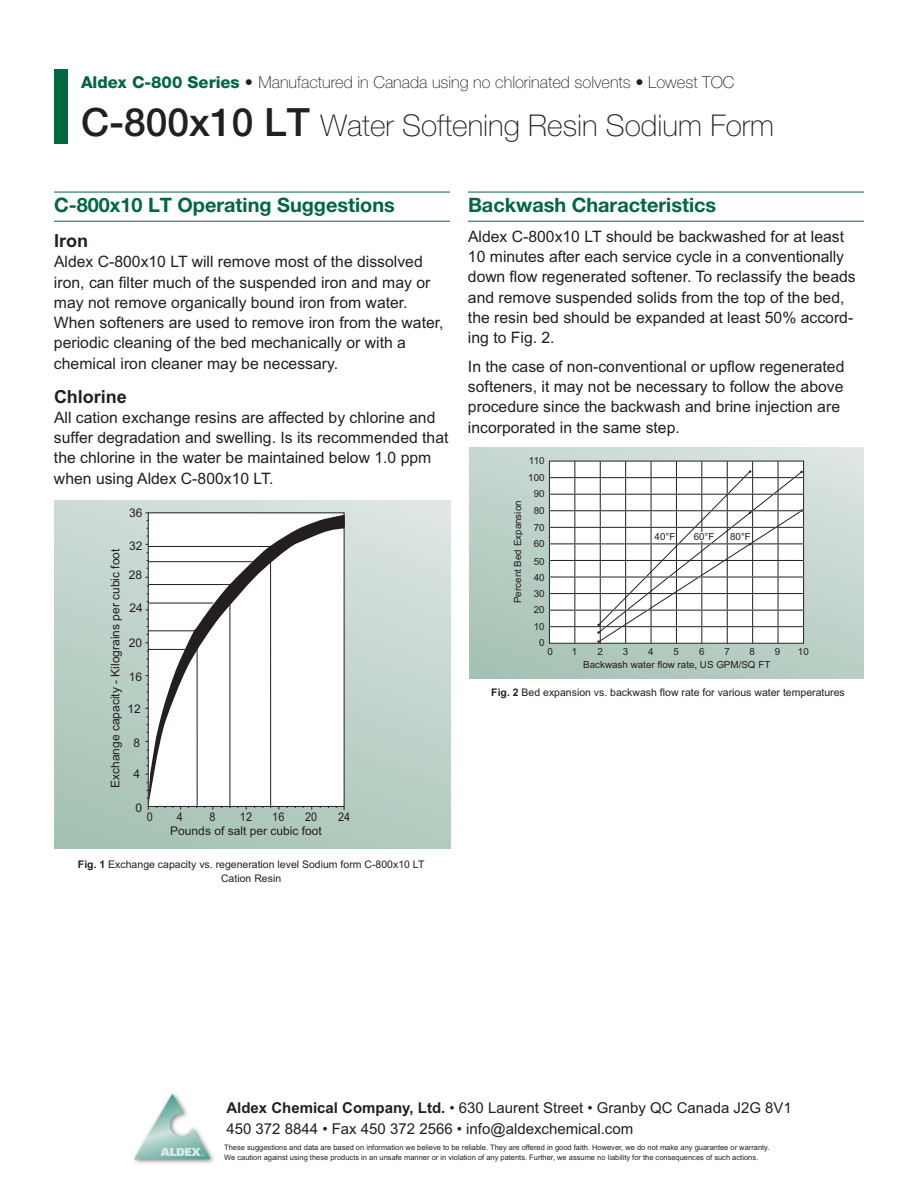
<style>
.page{position:relative;width:918px;height:1188px;background:#fff}
.page>*{position:absolute;margin:0;border:0;box-sizing:border-box;transform-origin:0 0}
.t1{font:100 30px "Helvetica ISVT";color:#231f20}
.t2{font:700 19.8px "Helvetica ISVT";color:#00673e}
.t3{font:700 18px "Arial";color:#231f20}
.t4{font:100 16.5px "Helvetica ISVT";color:#231f20}
.t5{font:15.75px/20.2px "Arial";color:#231f20}
.t6{font:15px/21px "Arial";color:#231f20}
.t7{font:12px "Arial";color:#231f20}
.t8{font:12px "Arial";color:#231f20;scale:.91 1}
.t9{font:10.5px/14.2px "Arial";color:#231f20;text-align:center}
.t10{font:9.75px/16.2px "Arial";color:#231f20;text-align:justify}
.t11{font:7.5px/10.5px "Arial";color:#231f20}
.s1{font-weight:800;color:#00673e}
.s2{font-weight:800}
.s3{font-weight:500;font-size:39px}
.s4{font-weight:700}
</style>
<div class="page">
<img style="left:134px;top:1093px;width:80px;height:71px">
<hr style="left:54px;top:192px;width:396px;height:1px;background:#00673e">
<hr style="left:54px;top:221px;width:396px;height:1px;background:#00673e">
<hr style="left:468px;top:192px;width:396px;height:1px;background:#00673e">
<hr style="left:468px;top:221px;width:396px;height:1px;background:#00673e">
<div style="left:54px;top:69px;width:14px;height:75px;background:#00673e"></div>
<div style="left:470px;top:447px;width:394px;height:232px;background:linear-gradient(to bottom,#d1ded9,#adc7ba)"></div>
<div style="left:549px;top:461px;width:255px;height:182px;background:#fff"></div>
<div style="left:549px;top:461px;width:255px;height:183px;border:1px solid #231f20"></div>
<hr style="left:676px;top:461px;width:1px;height:183px;background:#231f20">
<hr style="left:625px;top:461px;width:1px;height:183px;background:#231f20">
<hr style="left:575px;top:461px;width:1px;height:183px;background:#231f20">
<hr style="left:778px;top:461px;width:1px;height:183px;background:#231f20">
<hr style="left:727px;top:461px;width:1px;height:183px;background:#231f20">
<hr style="left:702px;top:461px;width:1px;height:183px;background:#231f20">
<hr style="left:651px;top:461px;width:1px;height:183px;background:#231f20">
<hr style="left:600px;top:461px;width:1px;height:183px;background:#231f20">
<hr style="left:752px;top:461px;width:1px;height:183px;background:#231f20">
<hr style="left:549px;top:477px;width:255px;height:1px;background:#231f20">
<hr style="left:549px;top:494px;width:255px;height:1px;background:#231f20">
<hr style="left:549px;top:560px;width:255px;height:1px;background:#231f20">
<hr style="left:549px;top:527px;width:255px;height:1px;background:#231f20">
<hr style="left:549px;top:593px;width:255px;height:1px;background:#231f20">
<hr style="left:549px;top:544px;width:255px;height:1px;background:#231f20">
<hr style="left:549px;top:510px;width:255px;height:1px;background:#231f20">
<hr style="left:549px;top:577px;width:255px;height:1px;background:#231f20">
<hr style="left:549px;top:626px;width:255px;height:1px;background:#231f20">
<hr style="left:549px;top:610px;width:255px;height:1px;background:#231f20">
<svg style="left:597px;top:470px;width:206px;height:173px"></svg>
<div style="left:698px;top:532px;width:8px;height:8px;background:#fff"></div>
<div style="left:54px;top:500px;width:397px;height:348px;background:linear-gradient(to bottom,#d5e0dc,#aac6b8)"></div>
<svg style="left:145px;top:544px;width:126px;height:266px"></svg>
<svg style="left:148px;top:515px;width:198px;height:291px"></svg>
<p class="t4" style="left:81px;top:76px;width:655px"><span class="s1">Aldex C-800 Series</span> <span class="s2">•</span> Manufactured in Canada using no chlorinated solvents • Lowest TOC</p>
<h1 class="t1" style="left:81px;top:115px;width:695px"><span class="s3">C-800x10 LT</span> Water Softening Resin Sodium Form</h1>
<p class="t2" style="left:54px;top:198px;width:342px">C-800x10 LT Operating Suggestions</p>
<p class="t3" style="left:54px;top:230px;width:35px">Iron</p>
<p class="t5" style="left:54px;top:252px;width:391px">Aldex C-800x10 LT will remove most of the dissolved iron, can filter much of the suspended iron and may or may not remove organically bound iron from water.<br>When softeners are used to remove iron from the water, periodic cleaning of the bed mechanically or with a chemical iron cleaner may be necessary.</p>
<p class="t3" style="left:54px;top:386px;width:74px">Chlorine</p>
<p class="t5" style="left:54px;top:407px;width:396px">All cation exchange resins are affected by chlorine and suffer degradation and swelling. Is its recommended that the chlorine in the water be maintained below 1.0 ppm when using Aldex C-800x10 LT.</p>
<p class="t7" style="left:129px;top:505px;width:15px">36</p>
<p class="t7" style="left:129px;top:538px;width:15px">32</p>
<p class="t7" style="left:129px;top:567px;width:15px">28</p>
<p class="t7" style="left:130px;top:599px;width:15px">24</p>
<p class="t7" style="left:129px;top:635px;width:15px">20</p>
<p class="t7" style="left:129px;top:669px;width:15px">16</p>
<p class="t7" style="left:127px;top:701px;width:15px">12</p>
<p class="t7" style="left:134px;top:735px;width:8px">8</p>
<p class="t7" style="left:134px;top:766px;width:8px">4</p>
<p class="t7" style="left:135px;top:800px;width:8px">0</p>
<p class="t7" style="left:107px;top:788px;width:241px;rotate:-90deg">Exchange capacity - Kilograins per cubic foot</p>
<p class="t8" style="left:147px;top:809px;width:8px">0</p>
<p class="t8" style="left:177px;top:809px;width:8px">4</p>
<p class="t8" style="left:210px;top:809px;width:8px">8</p>
<p class="t8" style="left:240px;top:809px;width:15px">12</p>
<p class="t8" style="left:272px;top:809px;width:15px">16</p>
<p class="t8" style="left:305px;top:809px;width:15px">20</p>
<p class="t8" style="left:338px;top:809px;width:15px">24</p>
<p class="t7" style="left:170px;top:823px;width:153px">Pounds of salt per cubic foot</p>
<p class="t9" style="left:78px;top:857px;width:348px"><span class="s4">Fig. 1</span> Exchange capacity vs. regeneration level Sodium form C-800x10 LT<br>Cation Resin</p>
<p class="t2" style="left:468px;top:198px;width:250px">Backwash Characteristics</p>
<p class="t5" style="left:468px;top:226px;width:389px">Aldex C-800x10 LT should be backwashed for at least 10 minutes after each service cycle in a conventionally down flow regenerated softener. To reclassify the beads and remove suspended solids from the top of the bed, the resin bed should be expanded at least 50% accord&shy;ing to Fig. 2.</p>
<p class="t5" style="left:468px;top:356px;width:378px">In the case of non-conventional or upflow regenerated softeners, it may not be necessary to follow the above procedure since the backwash and brine injection are incorporated in the same step.</p>
<p class="t10" style="left:529px;top:453px;width:17px">110</p>
<p class="t10" style="left:534px;top:486px;width:12px">90<br>80</p>
<p class="t10" style="left:534px;top:520px;width:12px;line-height:16.6px">70<br>60<br>50</p>
<p class="t10" style="left:534px;top:569px;width:12px">40<br>30<br>20</p>
<p class="t10" style="left:534px;top:619px;width:12px;text-align:center">10<br>0</p>
<p class="t10" style="left:528px;top:469px;width:18px">100</p>
<p class="t10" style="left:510px;top:603px;width:104px;rotate:-90deg">Percent Bed Expansion</p>
<p class="t10" style="left:655px;top:528px;width:22px">40°F</p>
<p class="t10" style="left:694px;top:528px;width:22px">60°F</p>
<p class="t10" style="left:730px;top:528px;width:22px">80°F</p>
<p class="t10" style="left:547px;top:643px;width:7px">0</p>
<p class="t10" style="left:572px;top:643px;width:7px">1</p>
<p class="t10" style="left:597px;top:643px;width:7px">2</p>
<p class="t10" style="left:623px;top:643px;width:7px">3</p>
<p class="t10" style="left:648px;top:643px;width:7px">4</p>
<p class="t10" style="left:674px;top:643px;width:7px">5</p>
<p class="t10" style="left:699px;top:643px;width:7px">6</p>
<p class="t10" style="left:724px;top:643px;width:7px">7</p>
<p class="t10" style="left:749px;top:643px;width:7px">8</p>
<p class="t10" style="left:775px;top:643px;width:7px">9</p>
<p class="t10" style="left:798px;top:643px;width:12px">10</p>
<p class="t10" style="left:583px;top:656px;width:189px">Backwash water flow rate, US GPM/SQ FT</p>
<p class="t9" style="left:491px;top:685px;width:355px"><span class="s4">Fig. 2</span> Bed expansion vs. backwash flow rate for various water temperatures</p>
<p class="t6" style="left:226px;top:1098px;width:567px"><span class="s4">Aldex Chemical Company, Ltd.</span> • 630 Laurent Street • Granby QC Canada J2G 8V1<br>450 372 8844 • Fax 450 372 2566 • info@aldexchemical.com</p>
<p class="t11" style="left:224px;top:1142px;width:547px">These suggestions and data are based on information we believe to be reliable. They are offered in good faith. However, we do not make any guarantee or warranty.<br>We caution against using these products in an unsafe manner or in violation of any patents. Further, we assume no liability for the consequences of such actions.</p>
</div>
